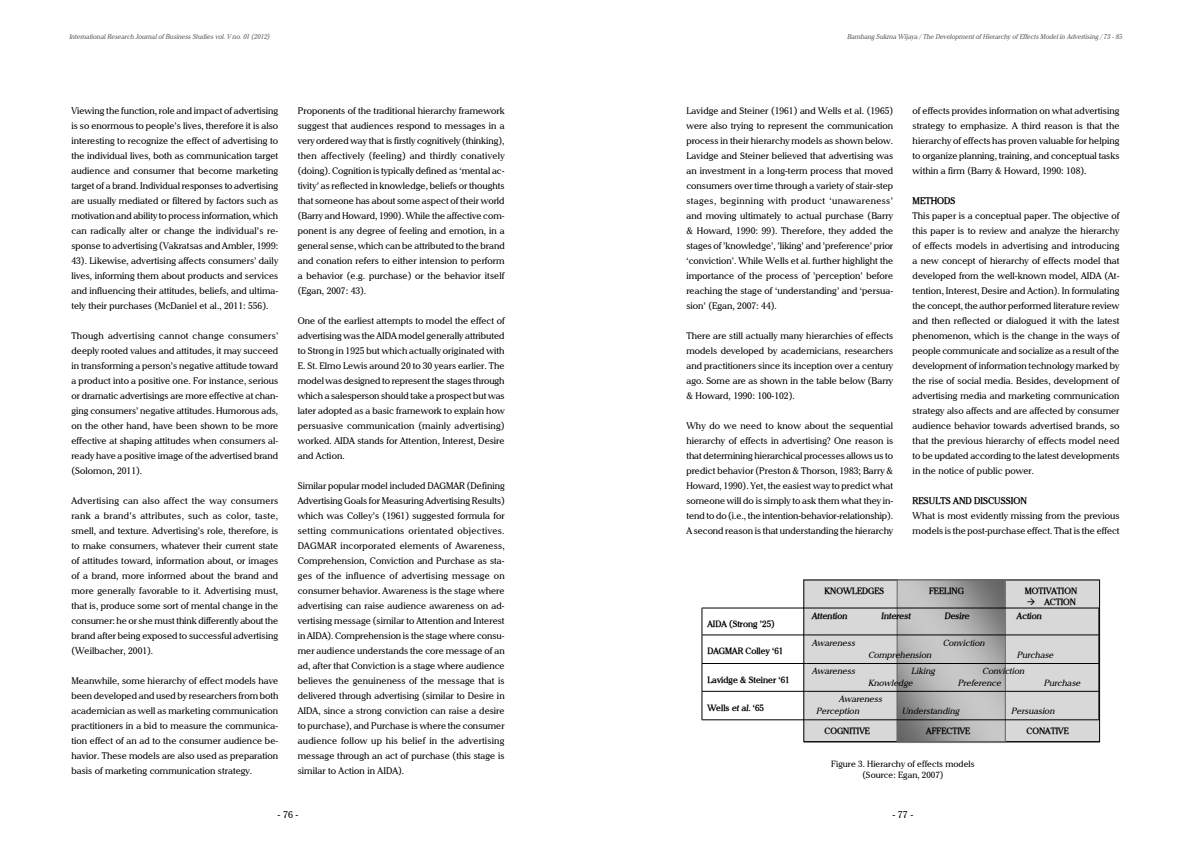
<style>
.page{position:relative;width:1191px;height:842px;background:#fff}
.page>*{position:absolute;margin:0;border:0;box-sizing:border-box;transform-origin:0 0}
.t1{font:10px "Chelsey Normal";color:#000}
.t2{font:9.5px/15px "Chelsey Normal";color:#000;text-align:justify}
.t3{font:700 9.5px "Chelsey";color:#000}
.t4{font:700 9px "Chelsey";color:#000}
.t5{font:italic 9px/12px "Chelsey";color:#000}
.t6{font:9px/11px "Chelsey Normal";color:#000;text-align:center}
.t7{font:italic 7px "Chelsey";color:#58595b;scale:.94 1}
</style>
<div class="page">
<div style="left:803px;top:579px;width:296px;height:162px;background:#d8d8d8"></div>
<div style="left:803px;top:579px;width:297px;height:163px;border:1px solid #000"></div>
<img style="left:898px;top:581px;width:105px;height:159px">
<div style="left:896px;top:579px;width:109px;height:163px;border:1px solid #666"></div>
<hr style="left:701px;top:608px;width:105px;height:1px;background:#000">
<hr style="left:806px;top:608px;width:293px;height:1px;background:#000">
<hr style="left:701px;top:635px;width:105px;height:1px;background:#000">
<hr style="left:806px;top:635px;width:293px;height:1px;background:#000">
<hr style="left:701px;top:663px;width:105px;height:1px;background:#000">
<hr style="left:806px;top:663px;width:293px;height:1px;background:#000">
<hr style="left:701px;top:691px;width:105px;height:1px;background:#000">
<svg style="left:701px;top:608px;width:1px;height:111px"></svg>
<hr style="left:806px;top:691px;width:293px;height:1px;background:#000">
<svg style="left:1098px;top:608px;width:1px;height:111px"></svg>
<hr style="left:701px;top:719px;width:105px;height:1px;background:#000">
<hr style="left:806px;top:719px;width:293px;height:1px;background:#000">
<p class="t7" style="left:69px;top:31px;width:215px">International Research Journal of Business Studies vol. V no. 01 (2012)</p>
<p class="t7" style="left:847px;top:31px;width:294px">Bambang Sukma Wijaya / The Development of Hierarchy of Effects Model in Advertising / 73 - 85</p>
<p class="t2" style="left:71px;top:102px;width:208px">Viewing the function, role and impact of advertising is so enormous to people’s lives, therefore it is also interesting to recognize the effect of advertising to the individual lives, both as communication target audience and consumer that become marketing target of a brand. Individual responses to advertising are usually mediated or filtered by factors such as motivation and ability to process information, which can radically alter or change the individual’s re&shy;sponse to advertising (Vakratsas and Ambler, 1999:<br>43). Likewise, advertising affects consumers’ daily lives, informing them about products and services and influencing their attitudes, beliefs, and ultima&shy;tely their purchases (McDaniel et al., 2011: 556).</p>
<p class="t2" style="left:71px;top:327px;width:208px">Though advertising cannot change consumers’ deeply rooted values and attitudes, it may succeed in transforming a person’s negative attitude toward a product into a positive one. For instance, serious or dramatic advertisings are more effective at chan&shy;ging consumers’ negative attitudes. Humorous ads, on the other hand, have been shown to be more effective at shaping attitudes when consumers al&shy;ready have a positive image of the advertised brand (Solomon, 2011).</p>
<p class="t2" style="left:71px;top:492px;width:208px">Advertising can also affect the way consumers rank a brand’s attributes, such as color, taste, smell, and texture. Advertising’s role, therefore, is to make consumers, whatever their current state of attitudes toward, information about, or images of a brand, more informed about the brand and more generally favorable to it. Advertising must, that is, produce some sort of mental change in the consumer: he or she must think differently about the brand after being exposed to successful advertising (Weilbacher, 2001).</p>
<p class="t2" style="left:71px;top:672px;width:208px">Meanwhile, some hierarchy of effect models have been developed and used by researchers from both academician as well as marketing communication practitioners in a bid to measure the communica&shy;tion effect of an ad to the consumer audience be&shy;havior. These models are also used as preparation basis of marketing communication strategy.</p>
<p class="t2" style="left:298px;top:102px;width:208px">Proponents of the traditional hierarchy framework suggest that audiences respond to messages in a very ordered way that is firstly cognitively (thinking), then affectively (feeling) and thirdly conatively (doing). Cognition is typically defined as ‘mental ac&shy;tivity’ as reflected in knowledge, beliefs or thoughts that someone has about some aspect of their world (Barry and Howard, 1990). While the affective com&shy;ponent is any degree of feeling and emotion, in a general sense, which can be attributed to the brand and conation refers to either intension to perform a behavior (e.g. purchase) or the behavior itself (Egan, 2007: 43).</p>
<p class="t2" style="left:298px;top:312px;width:208px">One of the earliest attempts to model the effect of advertising was the AIDA model generally attributed to Strong in 1925 but which actually originated with E. St. Elmo Lewis around 20 to 30 years earlier. The model was designed to represent the stages through which a salesperson should take a prospect but was later adopted as a basic framework to explain how persuasive communication (mainly advertising) worked. AIDA stands for Attention, Interest, Desire and Action.</p>
<p class="t2" style="left:298px;top:477px;width:208px">Similar popular model included DAGMAR (Defining Advertising Goals for Measuring Advertising Results) which was Colley’s (1961) suggested formula for setting communications orientated objectives.<br>DAGMAR incorporated elements of Awareness, Comprehension, Conviction and Purchase as sta&shy;ges of the influence of advertising message on consumer behavior. Awareness is the stage where advertising can raise audience awareness on ad&shy;vertising message (similar to Attention and Interest in AIDA). Comprehension is the stage where consu&shy;mer audience understands the core message of an ad, after that Conviction is a stage where audience believes the genuineness of the message that is delivered through advertising (similar to Desire in AIDA, since a strong conviction can raise a desire to purchase), and Purchase is where the consumer audience follow up his belief in the advertising message through an act of purchase (this stage is similar to Action in AIDA).</p>
<p class="t2" style="left:686px;top:102px;width:208px">Lavidge and Steiner (1961) and Wells et al. (1965) were also trying to represent the communication process in their hierarchy models as shown below.<br>Lavidge and Steiner believed that advertising was an investment in a long-term process that moved consumers over time through a variety of stair-step stages, beginning with product ‘unawareness’ and moving ultimately to actual purchase (Barry &amp; Howard, 1990: 99). Therefore, they added the stages of ’knowledge’, ’liking’ and ’preference’ prior ‘conviction’. While Wells et al. further highlight the importance of the process of ’perception’ before reaching the stage of ‘understanding’ and ‘persua&shy;sion’ (Egan, 2007: 44).</p>
<p class="t2" style="left:686px;top:327px;width:208px">There are still actually many hierarchies of effects models developed by academicians, researchers and practitioners since its inception over a century ago. Some are as shown in the table below (Barry &amp; Howard, 1990: 100-102).</p>
<p class="t2" style="left:686px;top:417px;width:208px">Why do we need to know about the sequential hierarchy of effects in advertising? One reason is that determining hierarchical processes allows us to predict behavior (Preston &amp; Thorson, 1983; Barry &amp; Howard, 1990). Yet, the easiest way to predict what someone will do is simply to ask them what they in&shy;tend to do (i.e., the intention-behavior-relationship).<br>A second reason is that understanding the hierarchy</p>
<p class="t2" style="left:912px;top:102px;width:208px">of effects provides information on what advertising strategy to emphasize. A third reason is that the hierarchy of effects has proven valuable for helping to organize planning, training, and conceptual tasks within a firm (Barry &amp; Howard, 1990: 108).</p>
<p class="t3" style="left:912px;top:193px;width:44px">METHODS</p>
<p class="t2" style="left:912px;top:207px;width:208px">This paper is a conceptual paper. The objective of this paper is to review and analyze the hierarchy of effects models in advertising and introducing a new concept of hierarchy of effects model that developed from the well-known model, AIDA (At&shy;tention, Interest, Desire and Action). In formulating the concept, the author performed literature review and then reflected or dialogued it with the latest phenomenon, which is the change in the ways of people communicate and socialize as a result of the development of information technology marked by the rise of social media. Besides, development of advertising media and marketing communication strategy also affects and are affected by consumer audience behavior towards advertised brands, so that the previous hierarchy of effects model need to be updated according to the latest developments in the notice of public power.</p>
<p class="t3" style="left:912px;top:493px;width:116px">RESULTS AND DISCUSSION</p>
<p class="t2" style="left:912px;top:507px;width:208px">What is most evidently missing from the previous models is the post-purchase effect. That is the effect</p>
<p class="t4" style="left:707px;top:616px;width:69px">AIDA (Strong ’25)</p>
<p class="t4" style="left:707px;top:644px;width:77px">DAGMAR Colley ‘61</p>
<p class="t4" style="left:707px;top:672px;width:84px">Lavidge &amp; Steiner ‘61</p>
<p class="t4" style="left:824px;top:583px;width:61px">KNOWLEDGES</p>
<p class="t4" style="left:929px;top:583px;width:36px">FEELING</p>
<p class="t4" style="left:1024px;top:583px;width:54px">MOTIVATION</p>
<p class="t4" style="left:1026px;top:594px;width:51px">→ ACTION</p>
<p class="t4" style="left:811px;top:608px;width:39px">Attention</p>
<p class="t4" style="left:881px;top:608px;width:33px">Interest</p>
<p class="t4" style="left:944px;top:608px;width:28px">Desire</p>
<p class="t4" style="left:1016px;top:608px;width:28px">Action</p>
<p class="t5" style="left:811px;top:635px;width:45px">Awareness</p>
<p class="t5" style="left:942px;top:635px;width:43px">Conviction</p>
<p class="t5" style="left:868px;top:647px;width:65px">Comprehension</p>
<p class="t5" style="left:1016px;top:647px;width:38px">Purchase</p>
<p class="t5" style="left:811px;top:664px;width:45px">Awareness</p>
<p class="t5" style="left:911px;top:664px;width:25px">Liking</p>
<p class="t5" style="left:982px;top:664px;width:43px">Conviction</p>
<p class="t5" style="left:868px;top:676px;width:46px">Knowledge</p>
<p class="t5" style="left:957px;top:676px;width:45px">Preference</p>
<p class="t5" style="left:1043px;top:676px;width:38px">Purchase</p>
<p class="t4" style="left:707px;top:700px;width:58px">Wells et al. ‘65</p>
<p class="t5" style="left:816px;top:692px;width:67px;text-indent:22px">Awareness<br>Perception</p>
<p class="t5" style="left:902px;top:704px;width:59px">Understanding</p>
<p class="t5" style="left:1011px;top:704px;width:45px">Persuasion</p>
<p class="t4" style="left:824px;top:723px;width:47px">COGNITIVE</p>
<p class="t4" style="left:926px;top:723px;width:46px">AFFECTIVE</p>
<p class="t4" style="left:1026px;top:723px;width:44px">CONATIVE</p>
<p class="t6" style="left:831px;top:758px;width:145px">Figure 3. Hierarchy of effects models (Source: Egan, 2007)</p>
<p class="t1" style="left:277px;top:806px;width:22px">- 76 -</p>
<p class="t1" style="left:892px;top:806px;width:22px">- 77 -</p>
</div>
